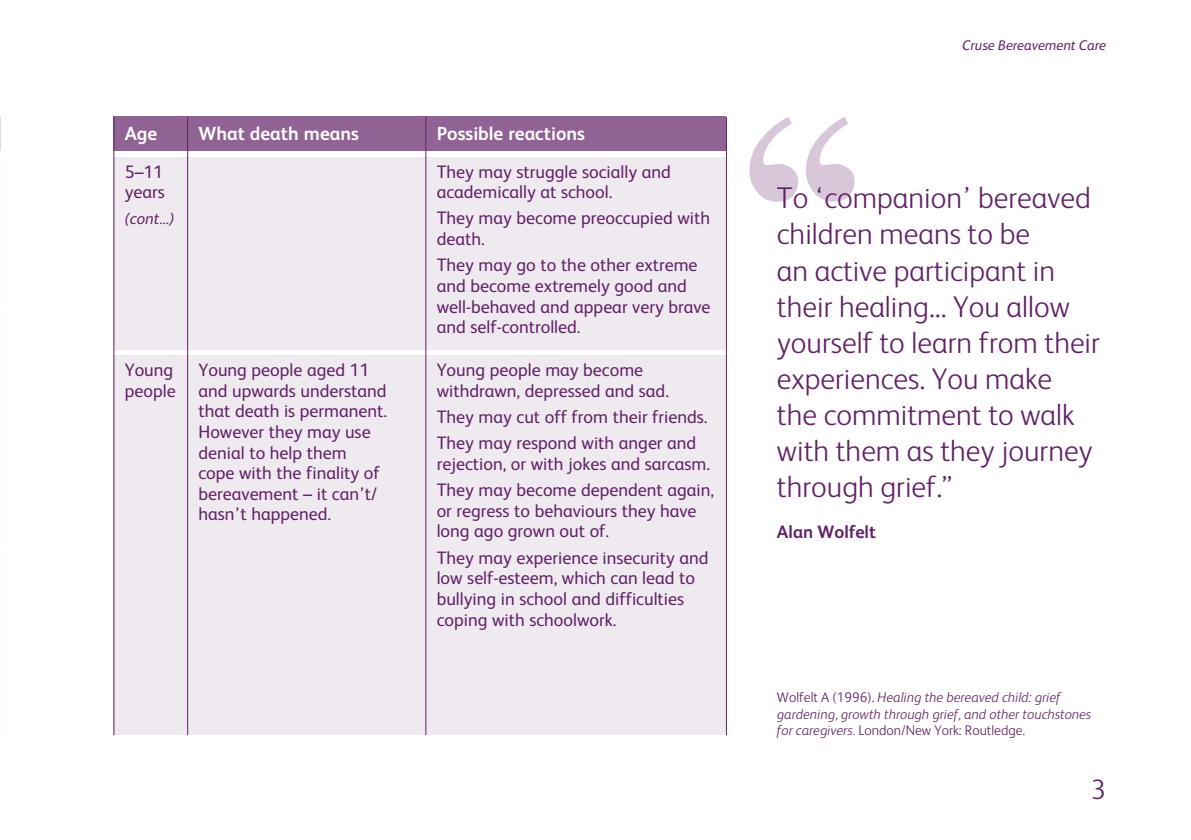
<style>
.page{position:relative;width:1191px;height:840px;background:#fff}
.page>*{position:absolute;margin:0;border:0;box-sizing:border-box;transform-origin:0 0}
.t1{font:300 30px/36px "FS Albert";color:#612166}
.t2{font:300 28px "FS Albert";color:#612166}
.t3{font:700 19px "FS Albert";color:#fff}
.t4{font:18px/20.6px "FS Albert";color:#612166}
.t5{font:700 18px "FS Albert";color:#612166}
.t6{font:italic 16px "FS Albert";color:#612166}
.t7{font:italic 300 14px/16.6px "FS Albert";color:#612166}
.t8{font:italic 14px "FS Albert";color:#612166}
.s1{font-style:normal}
</style>
<div class="page">
<div style="left:113px;top:117px;width:613px;height:34px;background:#916394"></div>
<div style="left:113px;top:156px;width:613px;height:193px;background:#efe9f0"></div>
<div style="left:113px;top:355px;width:613px;height:379px;background:#efe9f0"></div>
<hr style="left:113px;top:117px;width:1px;height:617px;background:#612166">
<hr style="left:726px;top:117px;width:1px;height:617px;background:#612166">
<hr style="left:425px;top:117px;width:1px;height:617px;background:#612166">
<hr style="left:187px;top:117px;width:1px;height:617px;background:#612166">
<svg style="left:749px;top:117px;width:105px;height:84px"></svg>
<p class="t3" style="left:125px;top:122px;width:34px">Age</p>
<p class="t4" style="left:125px;top:161px;width:42px">5–11 years</p>
<p class="t6" style="left:125px;top:210px;width:51px">(cont...)</p>
<p class="t3" style="left:198px;top:122px;width:162px">What death means</p>
<p class="t4" style="left:125px;top:359px;width:52px">Young people</p>
<p class="t4" style="left:198px;top:359px;width:190px">Young people aged 11 and upwards understand that death is permanent.<br>However they may use denial to help them cope with the finality of bereavement – it can’t/ hasn’t happened.</p>
<p class="t3" style="left:437px;top:122px;width:150px">Possible reactions</p>
<p class="t4" style="left:437px;top:161px;width:236px">They may struggle socially and academically at school.</p>
<p class="t4" style="left:437px;top:208px;width:275px">They may become preoccupied with death.</p>
<p class="t4" style="left:437px;top:255px;width:275px">They may go to the other extreme and become extremely good and well-behaved and appear very brave and self-controlled.</p>
<p class="t4" style="left:437px;top:359px;width:234px">Young people may become withdrawn, depressed and sad.</p>
<p class="t4" style="left:437px;top:403px;width:272px;line-height:26.2px">They may cut off from their friends.<br>They may respond with anger and</p>
<p class="t4" style="left:437px;top:450px;width:279px;line-height:26.2px">rejection, or with jokes and sarcasm.<br>They may become dependent again,</p>
<p class="t4" style="left:437px;top:500px;width:261px">or regress to behaviours they have long ago grown out of.</p>
<p class="t4" style="left:437px;top:547px;width:273px">They may experience insecurity and low self-esteem, which can lead to bullying in school and difficulties coping with schoolwork.</p>
<p class="t8" style="left:962px;top:38px;width:145px">Cruse Bereavement Care</p>
<h1 class="t1" style="left:777px;top:180px;width:324px">To ‘companion’ bereaved children means to be<br>an active participant in their healing... You allow yourself to learn from their experiences. You make<br>the commitment to walk with them as they journey through grief.”</h1>
<p class="t5" style="left:777px;top:521px;width:100px">Alan Wolfelt</p>
<p class="t7" style="left:777px;top:688px;width:316px"><span class="s1">Wolfelt A (1996).</span> Healing the bereaved child: grief gardening, growth through grief, and other touchstones for caregivers. <span class="s1">London/New York: Routledge.</span></p>
<h2 class="t2" style="left:1090px;top:772px;width:17px">3</h2>
</div>
